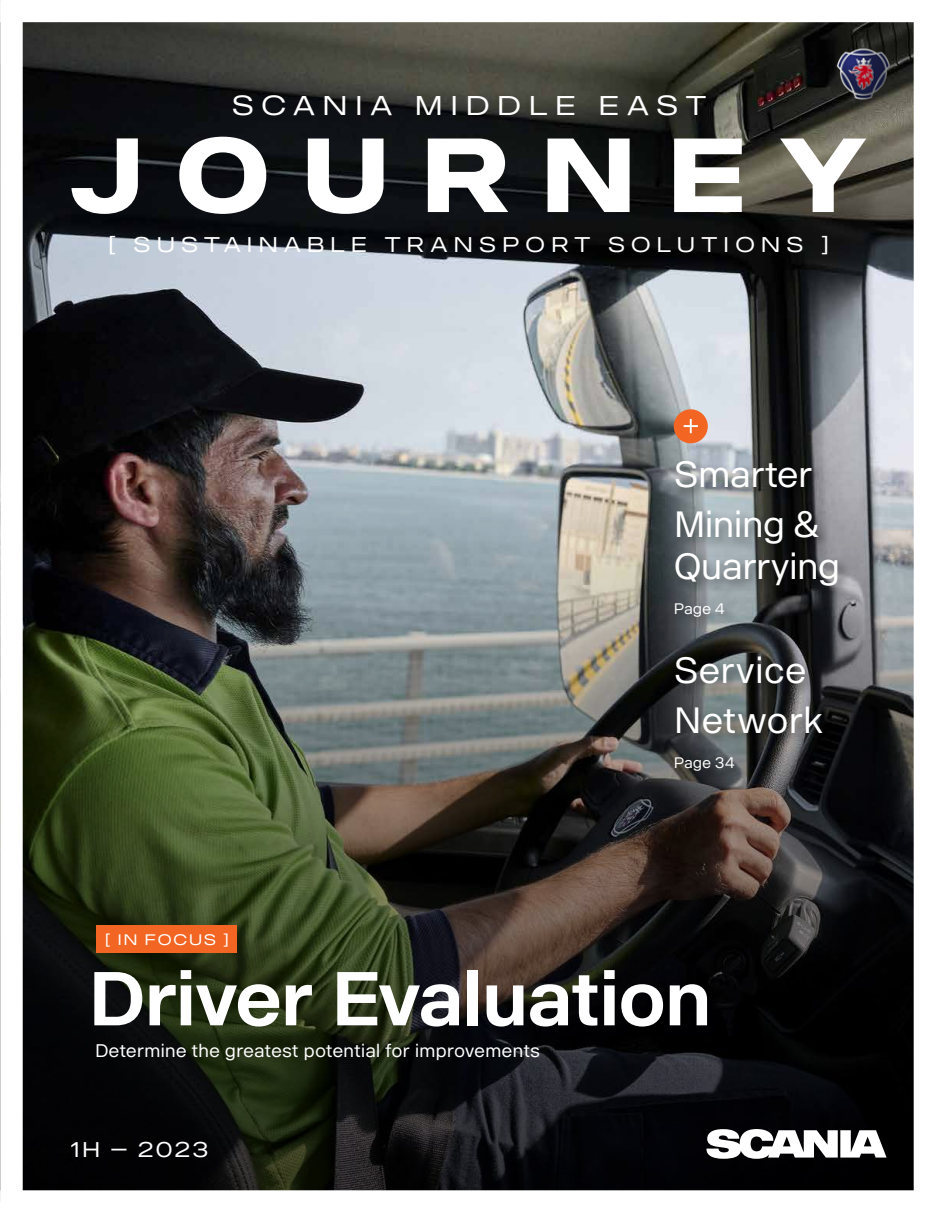
<style>
.page{position:relative;width:936px;height:1212px;background:#fff}
.page>*{position:absolute;margin:0;border:0;box-sizing:border-box;transform-origin:0 0}
.t1{font:700 103.5px "Scania Sans Headline";letter-spacing:.355em;color:#fff}
.t2{font:700 75px "Scania Sans";letter-spacing:-.03em;color:#fff}
.t3{font:36px/50.6px "Scania Sans";letter-spacing:-.025em;color:#fff}
.t4{font:27px "Scania Office Headline";letter-spacing:.3em;color:#fff}
.t5{font:21px "Scania Sans Headline";letter-spacing:.3em;color:#fff}
.t6{font:18px "Scania Sans";letter-spacing:-.005em;color:#fff}
.t7{font:15px "Scania Sans";color:#fff}
.t8{font:15px "Scania Sans Headline";letter-spacing:.13em;color:#fff}
</style>
<div class="page">
<img style="left:23px;top:22px;width:890px;height:404px">
<img style="left:23px;top:426px;width:890px;height:764px">
<div style="left:673px;top:409px;width:34px;height:34px;background:#f26522;border-radius:50%"></div>
<svg style="left:683px;top:419px;width:15px;height:14px"></svg>
<div style="left:670px;top:457px;width:181px;height:327px;background:#000;opacity:.5"></div>
<div style="left:97px;top:925px;width:140px;height:27px;background:#f26522"></div>
<svg style="left:706px;top:1129px;width:180px;height:30px"></svg>
<img style="left:827px;top:47px;width:72px;height:61px">
<h3 class="t4" style="left:232px;top:89px;width:475px">SCANIA MIDDLE EAST</h3>
<h1 class="t1" style="left:70px;top:114px;width:797px">JOURNEY</h1>
<p class="t5" style="left:109px;top:232px;width:721px">[ SUSTAINABLE TRANSPORT SOLUTIONS ]</p>
<p class="t8" style="left:105px;top:930px;width:125px">[ IN FOCUS ]</p>
<h3 class="t3" style="left:673px;top:449px;width:147px">Smarter<br>Mining &amp;</h3>
<h3 class="t3" style="left:673px;top:541px;width:168px">Quarrying</h3>
<p class="t7" style="left:673px;top:600px;width:53px">Page 4</p>
<h3 class="t3" style="left:673px;top:645px;width:151px">Service<br>Network</h3>
<p class="t7" style="left:673px;top:754px;width:62px">Page 34</p>
<h2 class="t2" style="left:88px;top:955px;width:625px">Driver Evaluation</h2>
<p class="t6" style="left:95px;top:1040px;width:446px">Determine the greatest potential for improvements</p>
<p class="t5" style="left:71px;top:1137px;width:139px">1H – 2023</p>
</div>
